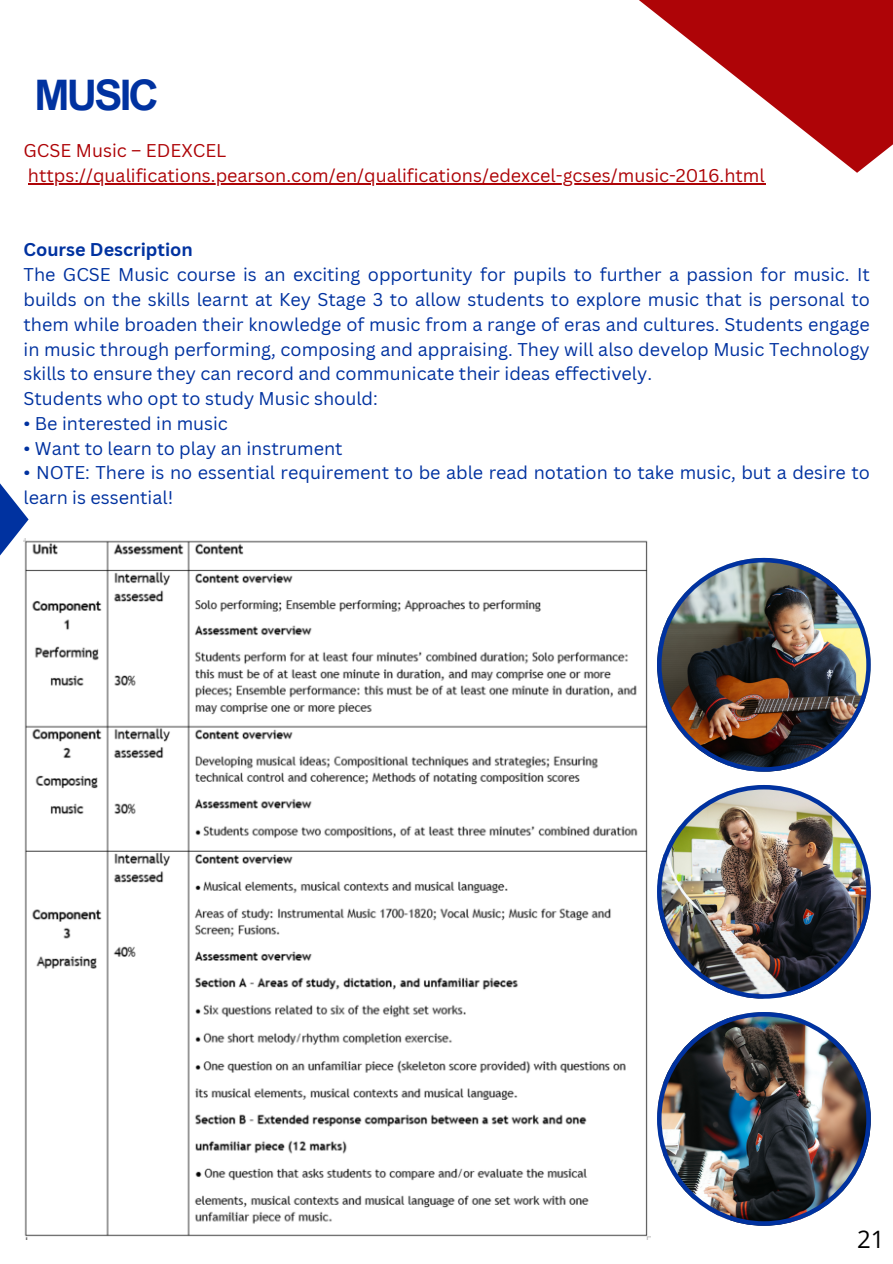
<style>
.page{position:relative;width:893px;height:1264px;background:#fff}
.page>*{position:absolute;margin:0;border:0;box-sizing:border-box;transform-origin:0 0}
.t1{font:700 42.15px "Arial Unicode MS";letter-spacing:-.065em;color:#0032a0}
.t2{font:24px "Open Sans";color:#000}
.t3{font:18px/24.8px "Canva Sans";color:#0032a0}
.t4{font:18px/24.8px "Canva Sans";color:#ae0407}
.t5{font:700 18px "Canva Sans";color:#0032a0}
</style>
<div class="page">
<svg style="left:639px;top:0;width:253px;height:173px;fill:#ae0407"></svg>
<img style="left:24px;top:540px;width:626px;height:699px">
<hr style="left:28px;top:183px;width:737px;height:1px;background:#ae0407">
<img style="left:657px;top:558px;width:213px;height:213px">
<img style="left:657px;top:785px;width:213px;height:213px">
<img style="left:657px;top:1012px;width:213px;height:213px">
<svg style="left:0;top:483px;width:29px;height:162px"></svg>
<h1 class="t1" style="left:35px;top:65px;width:126px">MUSIC</h1>
<p class="t4" style="left:24px;top:138px;width:742px">GCSE Music – EDEXCEL https://qualifications.pearson.com/en/qualifications/edexcel-gcses/music-2016.html</p>
<p class="t5" style="left:24px;top:237px;width:171px">Course Description</p>
<p class="t3" style="left:24px;top:262px;width:847px">The GCSE Music course is an exciting opportunity for pupils to further a passion for music. It builds on the skills learnt at Key Stage 3 to allow students to explore music that is personal to them while broaden their knowledge of music from a range of eras and cultures. Students engage in music through performing, composing and appraising. They will also develop Music Technology skills to ensure they can record and communicate their ideas effectively.<br>Students who opt to study Music should:</p>
<p class="t3" style="left:24px;top:410px;width:206px">• Be interested in music</p>
<p class="t3" style="left:24px;top:435px;width:320px">• Want to learn to play an instrument</p>
<p class="t3" style="left:24px;top:460px;width:847px">• NOTE: There is no essential requirement to be able read notation to take music, but a desire to learn is essential!</p>
<h2 class="t2" style="left:857px;top:1222px;width:29px">21</h2>
</div>
